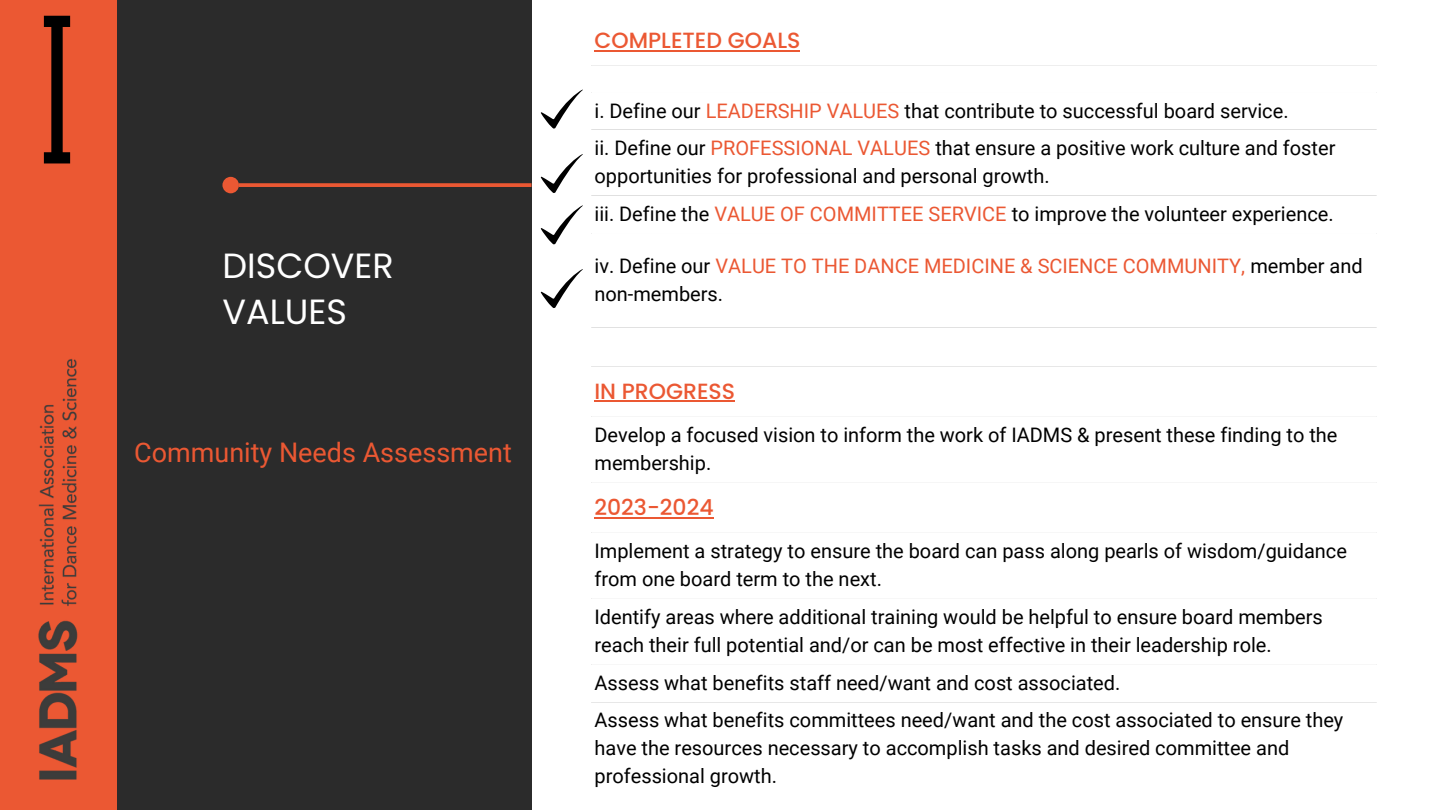
<style>
.page{position:relative;width:1440px;height:810px;background:#fff}
.page>*{position:absolute;margin:0;border:0;box-sizing:border-box;transform-origin:0 0}
.t1{font:35px/46.5px "Poppins";color:#fff}
.t2{font:27px "Roboto";color:#eb5833}
.t3{font:500 22px "Poppins";color:#eb5833}
.t4{font:20px/28px "Roboto";color:#000}
.t5{font:20px/28px "Roboto";color:#eb5833}
.s1{color:#eb5833}
.s2{color:#000}
</style>
<div class="page">
<div style="left:117px;top:0;width:415px;height:810px;background:#2b2b2b"></div>
<svg style="left:239px;top:183px;width:292px;height:4px"></svg>
<div style="left:222px;top:177px;width:17px;height:16px;background:#eb5833;border-radius:50%"></div>
<div style="left:0;top:0;width:117px;height:810px;background:#eb5833"></div>
<img style="left:38px;top:358px;width:40px;height:422px">
<div style="left:51px;top:21px;width:12px;height:137px;background:#000"></div>
<div style="left:44px;top:152px;width:26px;height:11px;background:#000"></div>
<div style="left:44px;top:16px;width:26px;height:11px;background:#000"></div>
<hr style="left:594px;top:50px;width:206px;height:2px;background:#eb5833">
<hr style="left:594px;top:400px;width:141px;height:2px;background:#eb5833">
<hr style="left:594px;top:517px;width:120px;height:2px;background:#eb5833">
<svg style="left:541px;top:90px;width:42px;height:39px"></svg>
<svg style="left:541px;top:205px;width:42px;height:39px"></svg>
<svg style="left:541px;top:154px;width:42px;height:39px"></svg>
<svg style="left:541px;top:269px;width:42px;height:39px"></svg>
<h1 class="t1" style="left:222px;top:242px;width:173px">DISCOVER<br>VALUES</h1>
<h2 class="t2" style="left:134px;top:437px;width:379px">Community Needs Assessment</h2>
<p class="t3" style="left:594px;top:25px;width:207px">COMPLETED GOALS</p>
<p class="t4" style="left:594px;top:92px;width:742px;line-height:37.5px">i. Define our <span class="s1">LEADERSHIP VALUES</span> that contribute to successful board service.<br>ii. Define our <span class="s1">PROFESSIONAL VALUES</span> that ensure a positive work culture and foster</p>
<p class="t4" style="left:594px;top:158px;width:741px;line-height:38px">opportunities for professional and personal growth.<br>iii. Define the <span class="s1">VALUE OF COMMITTEE SERVICE</span> to improve the volunteer experience.</p>
<p class="t5" style="left:594px;top:253px;width:770px"><span class="s2">iv. Define our</span> VALUE TO THE DANCE MEDICINE &amp; SCIENCE COMMUNITY, <span class="s2">member and non-members.</span></p>
<p class="t3" style="left:594px;top:376px;width:142px">IN PROGRESS</p>
<p class="t4" style="left:594px;top:421px;width:744px">Develop a focused vision to inform the work of IADMS &amp; present these finding to the membership.</p>
<p class="t3" style="left:594px;top:492px;width:121px">2023-2024</p>
<p class="t4" style="left:594px;top:537px;width:754px">Implement a strategy to ensure the board can pass along pearls of wisdom/guidance from one board term to the next.</p>
<p class="t4" style="left:594px;top:603px;width:730px">Identify areas where additional training would be helpful to ensure board members reach their full potential and/or can be most effective in their leadership role.</p>
<p class="t4" style="left:594px;top:664px;width:750px;line-height:37.5px">Assess what benefits staff need/want and cost associated.<br>Assess what benefits committees need/want and the cost associated to ensure they</p>
<p class="t4" style="left:594px;top:735px;width:696px">have the resources necessary to accomplish tasks and desired committee and professional growth.</p>
</div>
